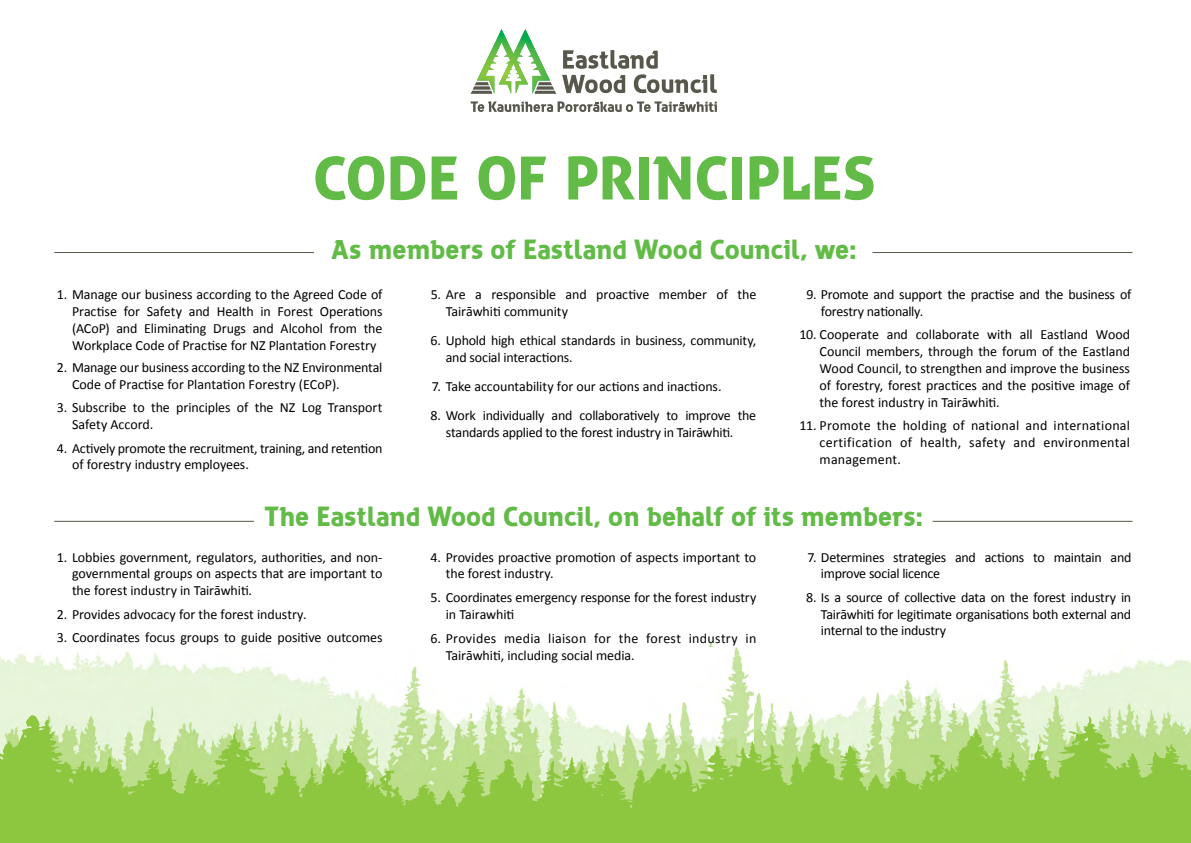
<style>
.page{position:relative;width:1191px;height:843px;background:#fff}
.page>*{position:absolute;margin:0;border:0;box-sizing:border-box;transform-origin:0 0}
.t1{font:700 60px "zwodrei";letter-spacing:-.015em;color:#61bb46}
.t2{font:700 27px "zwodrei";color:#61bb46}
.t3{font:14px/16.8px "Calibri";letter-spacing:-.01em;color:#000}
.t4{font:14px/16.8px "Calibri";letter-spacing:.015em;color:#000}
</style>
<div class="page">
<img style="left:709px;top:642px;width:482px;height:52px">
<svg style="left:562px;top:50px;width:155px;height:43px"></svg>
<svg style="left:471px;top:29px;width:85px;height:65px"></svg>
<svg style="left:471px;top:101px;width:246px;height:11px"></svg>
<hr style="left:54px;top:252px;width:260px;height:1px;background:#58574b">
<hr style="left:873px;top:252px;width:259px;height:1px;background:#58574b">
<hr style="left:54px;top:520px;width:200px;height:1px;background:#58574b">
<hr style="left:933px;top:520px;width:200px;height:1px;background:#58574b">
<img style="left:0;top:646px;width:753px;height:64px">
<svg style="left:0;top:710px;width:574px;height:132px;background:#acd673"></svg>
<svg style="left:574px;top:694px;width:617px;height:148px;background:#b0d87b"></svg>
<h1 class="t1" style="left:313px;top:146px;width:564px">CODE OF PRINCIPLES</h1>
<h2 class="t2" style="left:331px;top:234px;width:527px">As members of Eastland Wood Council, we:</h2>
<p class="t3" style="left:72px;top:286px;width:312px;text-align:justify;text-indent:-15px">1. Manage our business according to the Agreed Code of Practise for Safety and Health in Forest Operations (ACoP) and Eliminating Drugs and Alcohol from the Workplace Code of Practise for NZ Plantation Forestry</p>
<p class="t3" style="left:72px;top:359px;width:312px;text-indent:-15px">2. Manage our business according to the NZ Environmental<br>Code of Practise for Plantation Forestry (ECoP).</p>
<p class="t3" style="left:72px;top:399px;width:312px;text-indent:-15px">3. Subscribe to the principles of the NZ Log Transport<br>Safety Accord.</p>
<p class="t3" style="left:72px;top:439px;width:312px;text-indent:-15px">4. Actively promote the recruitment, training, and retention of forestry industry employees.</p>
<p class="t3" style="left:446px;top:286px;width:312px;text-indent:-15px">5. Are a responsible and proactive member of the<br>Tairāwhiti community</p>
<p class="t3" style="left:446px;top:332px;width:312px;text-indent:-15px">6. Uphold high ethical standards in business, community, and social interactions.</p>
<p class="t3" style="left:432px;top:378px;width:291px">7. Take accountability for our actions and inactions.</p>
<p class="t3" style="left:430px;top:407px;width:327px;text-align:center">8. Work individually and collaboratively to improve the standards applied to the forest industry in Tairāwhiti.</p>
<p class="t3" style="left:821px;top:286px;width:312px;text-indent:-14px">9. Promote and support the practise and the business of forestry nationally.</p>
<p class="t3" style="left:820px;top:326px;width:312px;text-align:justify;text-indent:-20px">10. Cooperate and collaborate with all Eastland Wood Council members, through the forum of the Eastland Wood Council, to strengthen and improve the business of forestry, forest practices and the positive image of the forest industry in Tairāwhiti.</p>
<p class="t3" style="left:820px;top:417px;width:312px;text-align:justify;text-indent:-20px">11. Promote the holding of national and international certification of health, safety and environmental management.</p>
<h2 class="t2" style="left:265px;top:502px;width:660px">The Eastland Wood Council, on behalf of its members:</h2>
<p class="t3" style="left:72px;top:548px;width:312px;text-align:justify;text-indent:-15px">1. Lobbies government, regulators, authorities, and non&shy;governmental groups on aspects that are important to the forest industry in Tairāwhiti.</p>
<p class="t3" style="left:57px;top:629px;width:327px">3. Coordinates focus groups to guide positive outcomes</p>
<p class="t3" style="left:57px;top:605px;width:251px">2. Provides advocacy for the forest industry.</p>
<p class="t3" style="left:446px;top:548px;width:312px;text-indent:-15px">4. Provides proactive promotion of aspects important to the forest industry.</p>
<p class="t3" style="left:446px;top:588px;width:312px;text-indent:-15px">5. Coordinates emergency response for the forest industry in Tairawhiti</p>
<p class="t4" style="left:446px;top:629px;width:312px;text-indent:-15px">6. Provides media liaison for the forest industry in<br>Tairāwhiti, including social media.</p>
<p class="t3" style="left:821px;top:548px;width:312px;text-indent:-13px">7. Determines strategies and actions to maintain and improve social licence</p>
<p class="t3" style="left:821px;top:588px;width:312px;text-align:justify;text-indent:-15px">8. Is a source of collective data on the forest industry in Tairāwhiti for legitimate organisations both external and internal to the industry</p>
</div>
